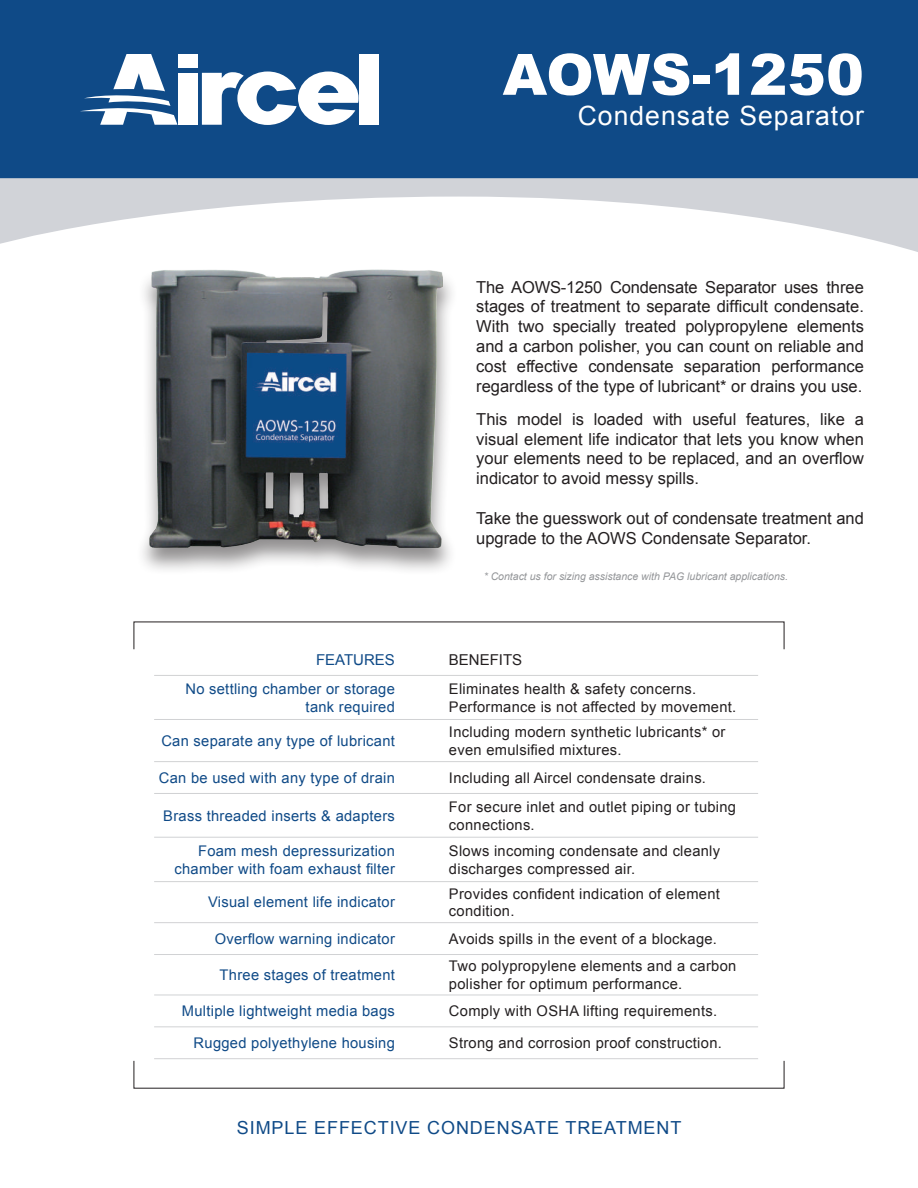
<style>
.page{position:relative;width:918px;height:1188px;background:#fff}
.page>*{position:absolute;margin:0;border:0;box-sizing:border-box;transform-origin:0 0}
.t1{font:900 57px "Arial";letter-spacing:.005em;color:#fff}
.t2{font:26.55px "Arial";letter-spacing:.04em;color:#fff}
.t3{font:18px "Arial";letter-spacing:.05em;color:#0f4a87}
.t4{font:16.5px/19.8px "Arial";color:#231f20;text-align:justify}
.t5{font:15px "Arial";color:#0f4a87}
.t6{font:15px "Arial";color:#231f20}
.t7{font:14.7px/17.7px "Arial";letter-spacing:.02em;color:#231f20}
.t8{font:14.7px/17.7px "Arial";letter-spacing:.02em;color:#0f4a87;text-align:right}
.t9{font:italic 10.5px "Arial";color:#939598}
</style>
<div class="page">
<div style="left:0;top:0;width:918px;height:179px;background:#0f4a87"></div>
<hr style="left:154px;top:675px;width:268px;height:1px;background:#d1d2d4">
<hr style="left:422px;top:675px;width:336px;height:1px;background:#d1d2d4">
<hr style="left:154px;top:837px;width:268px;height:1px;background:#d1d2d4">
<hr style="left:154px;top:881px;width:268px;height:1px;background:#d1d2d4">
<hr style="left:422px;top:837px;width:336px;height:1px;background:#d1d2d4">
<hr style="left:422px;top:881px;width:336px;height:1px;background:#d1d2d4">
<hr style="left:154px;top:719px;width:268px;height:1px;background:#d1d2d4">
<hr style="left:422px;top:719px;width:336px;height:1px;background:#d1d2d4">
<hr style="left:154px;top:761px;width:268px;height:1px;background:#d1d2d4">
<hr style="left:422px;top:761px;width:336px;height:1px;background:#d1d2d4">
<hr style="left:154px;top:793px;width:268px;height:1px;background:#d1d2d4">
<hr style="left:422px;top:793px;width:336px;height:1px;background:#d1d2d4">
<hr style="left:154px;top:922px;width:268px;height:1px;background:#d1d2d4">
<hr style="left:422px;top:922px;width:336px;height:1px;background:#d1d2d4">
<hr style="left:154px;top:954px;width:268px;height:1px;background:#d1d2d4">
<hr style="left:422px;top:954px;width:336px;height:1px;background:#d1d2d4">
<hr style="left:154px;top:995px;width:268px;height:1px;background:#d1d2d4">
<hr style="left:422px;top:995px;width:336px;height:1px;background:#d1d2d4">
<hr style="left:154px;top:1027px;width:268px;height:1px;background:#d1d2d4">
<hr style="left:422px;top:1027px;width:336px;height:1px;background:#d1d2d4">
<hr style="left:154px;top:1058px;width:268px;height:1px;background:#d1d2d4">
<hr style="left:422px;top:1058px;width:336px;height:1px;background:#d1d2d4">
<div style="left:178px;top:54px;width:20px;height:13px;background:#fff"></div>
<div style="left:178px;top:73px;width:20px;height:52px;background:#fff"></div>
<div style="left:359px;top:54px;width:20px;height:71px;background:#fff"></div>
<svg style="left:202px;top:72px;width:157px;height:53px"></svg>
<svg style="left:80px;top:54px;width:97px;height:71px"></svg>
<svg style="left:0;top:178px;width:918px;height:74px"></svg>
<div style="left:136px;top:268px;width:323px;height:308px;background:#231f20;opacity:.5"></div>
<img style="left:149px;top:270px;width:294px;height:277px">
<h1 class="t1" style="left:503px;top:33px;width:363px">AOWS-1250</h1>
<h2 class="t2" style="left:578px;top:98px;width:288px">Condensate Separator</h2>
<p class="t4" style="left:476px;top:277px;width:389px">The AOWS-1250 Condensate Separator uses three stages of treatment to separate difficult condensate.<br>With two specially treated polypropylene elements and a carbon polisher, you can count on reliable and cost effective condensate separation performance regardless of the type of lubricant* or drains you use.</p>
<p class="t4" style="left:476px;top:409px;width:389px">This model is loaded with useful features, like a visual element life indicator that lets you know when your elements need to be replaced, and an overflow indicator to avoid messy spills.</p>
<p class="t4" style="left:476px;top:508px;width:389px">Take the guesswork out of condensate treatment and upgrade to the AOWS Condensate Separator.</p>
<p class="t9" style="left:484px;top:570px;width:306px">* Contact us for sizing assistance with PAG lubricant applications.</p>
<p class="t5" style="left:316px;top:649px;width:80px">FEATURES</p>
<p class="t6" style="left:449px;top:649px;width:75px">BENEFITS</p>
<p class="t8" style="left:185px;top:680px;width:211px">No settling chamber or storage tank required</p>
<p class="t7" style="left:449px;top:680px;width:289px">Eliminates health &amp; safety concerns.<br>Performance is not affected by movement.</p>
<p class="t8" style="left:161px;top:732px;width:235px">Can separate any type of lubricant</p>
<p class="t7" style="left:449px;top:723px;width:278px">Including modern synthetic lubricants* or even emulsified mixtures.</p>
<p class="t8" style="left:159px;top:769px;width:238px">Can be used with any type of drain</p>
<p class="t7" style="left:449px;top:769px;width:259px">Including all Aircel condensate drains.</p>
<p class="t8" style="left:163px;top:807px;width:233px">Brass threaded inserts &amp; adapters</p>
<p class="t7" style="left:449px;top:798px;width:289px">For secure inlet and outlet piping or tubing connections.</p>
<p class="t8" style="left:175px;top:842px;width:222px">Foam mesh depressurization chamber with foam exhaust filter</p>
<p class="t7" style="left:449px;top:842px;width:273px">Slows incoming condensate and cleanly discharges compressed air.</p>
<p class="t8" style="left:208px;top:894px;width:188px">Visual element life indicator</p>
<p class="t7" style="left:449px;top:885px;width:272px">Provides confident indication of element condition.</p>
<p class="t8" style="left:215px;top:930px;width:182px">Overflow warning indicator</p>
<p class="t7" style="left:449px;top:930px;width:270px">Avoids spills in the event of a blockage.</p>
<p class="t8" style="left:220px;top:966px;width:177px">Three stages of treatment</p>
<p class="t7" style="left:449px;top:957px;width:289px">Two polypropylene elements and a carbon polisher for optimum performance.</p>
<p class="t8" style="left:182px;top:1002px;width:215px">Multiple lightweight media bags</p>
<p class="t7" style="left:449px;top:1002px;width:270px">Comply with OSHA lifting requirements.</p>
<p class="t8" style="left:194px;top:1034px;width:203px">Rugged polyethylene housing</p>
<p class="t7" style="left:449px;top:1034px;width:274px">Strong and corrosion proof construction.</p>
<p class="t3" style="left:237px;top:1116px;width:446px">SIMPLE EFFECTIVE CONDENSATE TREATMENT</p>
</div>
